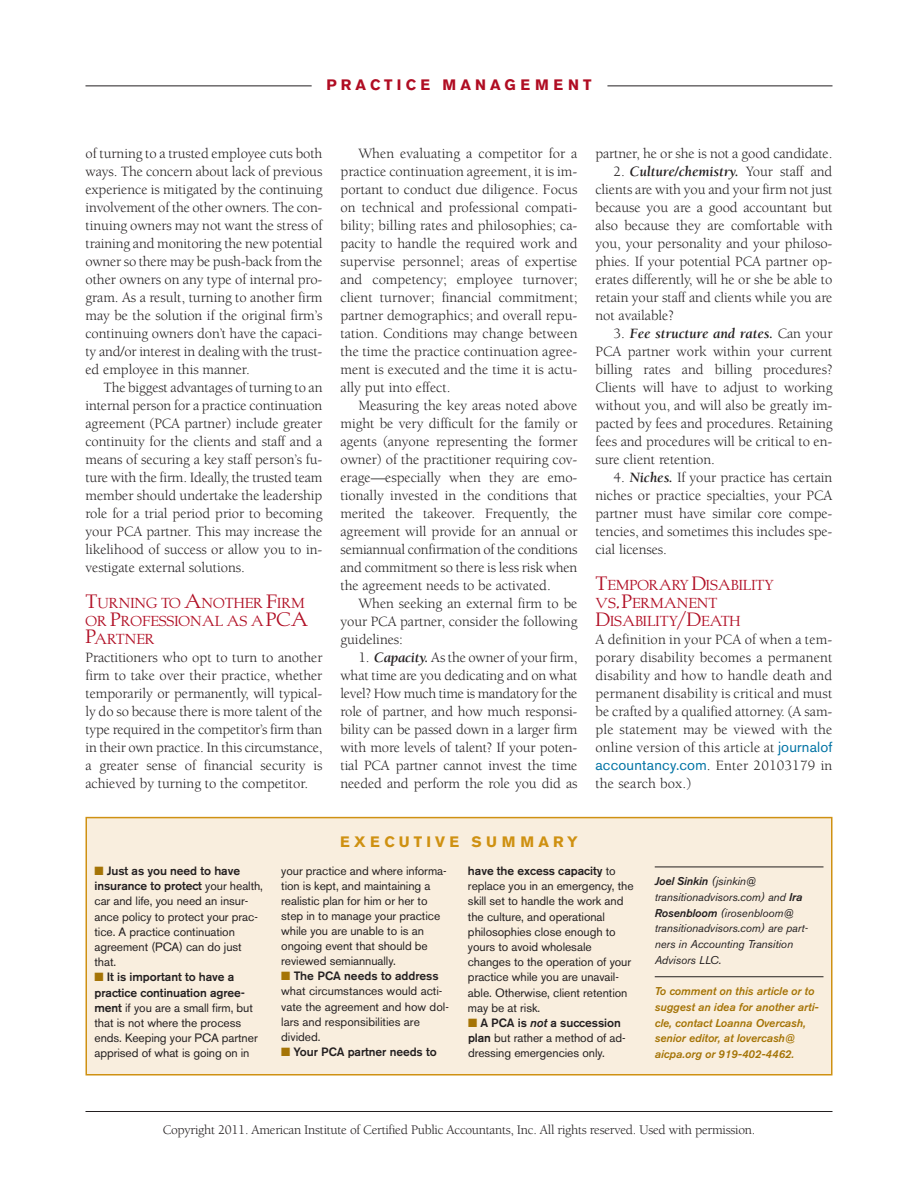
<style>
.page{position:relative;width:918px;height:1188px;background:#fff}
.page>*{position:absolute;margin:0;border:0;box-sizing:border-box;transform-origin:0 0}
.t1{font:15.75px/18px "Albertan LTL";color:#b00d23}
.t2{font:700 15px "Akzidenz Grotesk BE";letter-spacing:.275em;color:#b00d23}
.t3{font:700 15px "Akzidenz Grotesk BE";letter-spacing:.275em;color:#cf9112}
.t4{font:14.7px/18px "Berkeley";letter-spacing:-.005em;color:#231f20;text-align:justify}
.t5{font:13.5px "Berkeley";letter-spacing:-.02em;color:#231f20}
.t6{font:12px/15.1px "Akzidenz Grotesk BE";letter-spacing:-.005em;color:#231f20}
.t7{font:500 12px "Akzidenz Grotesk BE";letter-spacing:-.005em;color:#231f20}
.t8{font:italic 11.25px/15.8px "Akzidenz Grotesk BE";letter-spacing:-.005em;color:#231f20}
.t9{font:italic 500 11.25px/15.8px "Akzidenz Grotesk BE";color:#a57406}
.s1{font-size:21px}
.s2{font-weight:700;font-style:italic}
.s3{font-family:"Akzidenz Grotesk BE";color:#0073a4}
.s4{color:#a57406}
.s5{font-weight:500}
.s6{font-weight:500;font-style:italic}
</style>
<div class="page">
<hr style="left:86px;top:1111px;width:746px;height:1px;background:#231f20">
<hr style="left:86px;top:85px;width:746px;height:1px;background:#231f20">
<div style="left:312px;top:76px;width:295px;height:19px;background:#fff;border-radius:9px"></div>
<div style="left:87px;top:818px;width:744px;height:256px;background:#f9eede"></div>
<div style="left:86px;top:817px;width:746px;height:259px;border:2px solid #cf9112"></div>
<hr style="left:655px;top:866px;width:169px;height:1px;background:#231f20">
<hr style="left:655px;top:976px;width:169px;height:1px;background:#231f20">
<p class="t2" style="left:326px;top:79px;width:267px">PRACTICE MANAGEMENT</p>
<p class="t4" style="left:86px;top:145px;width:239px">of turning to a trusted employee cuts both ways. The concern about lack of previous experience is mitigated by the continuing involvement of the other owners. The con&shy;tinuing owners may not want the stress of training and monitoring the new potential owner so there may be push-back from the other owners on any type of internal pro&shy;gram. As a result, turning to another firm may be the solution if the original firm’s continuing owners don’t have the capaci&shy;ty and/or interest in dealing with the trust&shy;ed employee in this manner.</p>
<p class="t4" style="left:86px;top:379px;width:239px;text-indent:18px">The biggest advantages of turning to an internal person for a practice continuation agreement (PCA partner) include greater continuity for the clients and staff and a means of securing a key staff person’s fu&shy;ture with the firm. Ideally, the trusted team member should undertake the leadership role for a trial period prior to becoming your PCA partner. This may increase the likelihood of success or allow you to in&shy;vestigate external solutions.</p>
<p class="t1" style="left:85px;top:595px;width:224px"><span class="s1">T</span>URNING TO <span class="s1">A</span>NOTHER <span class="s1">F</span>IRM<br>OR <span class="s1">P</span>ROFESSIONAL AS A<span class="s1">PCA<br>P</span>ARTNER</p>
<p class="t4" style="left:86px;top:649px;width:239px">Practitioners who opt to turn to another firm to take over their practice, whether temporarily or permanently, will typical&shy;ly do so because there is more talent of the type required in the competitor’s firm than in their own practice. In this circumstance, a greater sense of financial security is achieved by turning to the competitor.</p>
<p class="t4" style="left:341px;top:145px;width:239px;text-indent:18px">When evaluating a competitor for a practice continuation agreement, it is im&shy;portant to conduct due diligence. Focus on technical and professional compati&shy;bility; billing rates and philosophies; ca&shy;pacity to handle the required work and supervise personnel; areas of expertise and competency; employee turnover; client turnover; financial commitment; partner demographics; and overall repu&shy;tation. Conditions may change between the time the practice continuation agree&shy;ment is executed and the time it is actu&shy;ally put into effect.</p>
<p class="t4" style="left:341px;top:397px;width:239px;text-indent:18px">Measuring the key areas noted above might be very difficult for the family or agents (anyone representing the former owner) of the practitioner requiring cov&shy;erage—especially when they are emo&shy;tionally invested in the conditions that merited the takeover. Frequently, the agreement will provide for an annual or semiannual confirmation of the conditions and commitment so there is less risk when the agreement needs to be activated.</p>
<p class="t4" style="left:341px;top:595px;width:239px;text-indent:18px">When seeking an external firm to be your PCA partner, consider the following guidelines:</p>
<p class="t4" style="left:341px;top:649px;width:239px;text-indent:18px">1. <span class="s2">Capacity.</span> As the owner of your firm, what time are you dedicating and on what level? How much time is mandatory for the role of partner, and how much responsi&shy;bility can be passed down in a larger firm with more levels of talent? If your poten&shy;tial PCA partner cannot invest the time needed and perform the role you did as</p>
<p class="t4" style="left:596px;top:145px;width:239px">partner, he or she is not a good candidate.</p>
<p class="t4" style="left:596px;top:163px;width:239px;text-indent:18px">2. <span class="s2">Culture/chemistry.</span> Your staff and clients are with you and your firm not just because you are a good accountant but also because they are comfortable with you, your personality and your philoso&shy;phies. If your potential PCA partner op&shy;erates differently, will he or she be able to retain your staff and clients while you are not available?</p>
<p class="t4" style="left:596px;top:325px;width:239px;text-indent:18px">3. <span class="s2">Fee structure and rates.</span> Can your PCA partner work within your current billing rates and billing procedures?<br>Clients will have to adjust to working without you, and will also be greatly im&shy;pacted by fees and procedures. Retaining fees and procedures will be critical to en&shy;sure client retention.</p>
<p class="t4" style="left:596px;top:469px;width:239px;text-indent:18px">4. <span class="s2">Niches.</span> If your practice has certain niches or practice specialties, your PCA partner must have similar core compe&shy;tencies, and sometimes this includes spe&shy;cial licenses.</p>
<p class="t1" style="left:596px;top:577px;width:180px"><span class="s1">T</span>EMPORARY<span class="s1">D</span>ISABILITY<br>VS<span class="s1">. P</span>ERMANENT<br><span class="s1">D</span>ISABILITY<span class="s1">/D</span>EATH</p>
<p class="t4" style="left:595px;top:631px;width:239px">A definition in your PCA of when a tem&shy;porary disability becomes a permanent disability and how to handle death and permanent disability is critical and must be crafted by a qualified attorney. (A sam&shy;ple statement may be viewed with the online version of this article at <span class="s3">journalof accountancy.com</span>. Enter 20103179 in the search box.)</p>
<p class="t3" style="left:340px;top:836px;width:239px">EXECUTIVE SUMMARY</p>
<p class="t6" style="left:94px;top:864px;width:170px"><span class="s4">■</span> <span class="s5">Just as you need to have insurance to protect</span> your health, car and life, you need an insur&shy;ance policy to protect your prac&shy;tice. A practice continuation agreement (PCA) can do just that.</p>
<p class="t6" style="left:94px;top:971px;width:165px"><span class="s4">■</span> <span class="s5">It is important to have a practice continuation agree&shy;ment</span> if you are a small firm, but that is not where the process ends. Keeping your PCA partner apprised of what is going on in</p>
<p class="t6" style="left:281px;top:865px;width:167px">your practice and where informa&shy;tion is kept, and maintaining a realistic plan for him or her to step in to manage your practice while you are unable to is an ongoing event that should be reviewed semiannually.</p>
<p class="t6" style="left:281px;top:970px;width:169px"><span class="s4">■</span> <span class="s5">The PCA needs to address </span>what circumstances would acti&shy;vate the agreement and how dol&shy;lars and responsibilities are divided.</p>
<p class="t7" style="left:281px;top:1047px;width:157px"><span class="s4">■</span> Your PCA partner needs to</p>
<p class="t6" style="left:468px;top:864px;width:167px"><span class="s5">have the excess capacity</span> to replace you in an emergency, the skill set to handle the work and the culture, and operational philosophies close enough to yours to avoid wholesale changes to the operation of your practice while you are unavail&shy;able. Otherwise, client retention may be at risk.</p>
<p class="t6" style="left:468px;top:1016px;width:159px"><span class="s4">■</span> <span class="s5">A PCA is</span> <span class="s6">not</span> <span class="s5">a succession plan</span> but rather a method of ad&shy;dressing emergencies only.</p>
<p class="t8" style="left:655px;top:875px;width:155px"><span class="s5">Joel Sinkin</span> (jsinkin@ transitionadvisors.com) and <span class="s5">Ira<br>Rosenbloom</span> (irosenbloom@ transitionadvisors.com) are part&shy;ners in Accounting Transition<br>Advisors LLC.</p>
<p class="t9" style="left:655px;top:984px;width:166px">To comment on this article or to suggest an idea for another arti&shy;cle, contact Loanna Overcash, senior editor, at lovercash@ aicpa.org or 919-402-4462.</p>
<p class="t5" style="left:163px;top:1124px;width:594px">Copyright 2011. American Institute of Certified Public Accountants, Inc. All rights reserved. Used with permission.</p>
</div>
